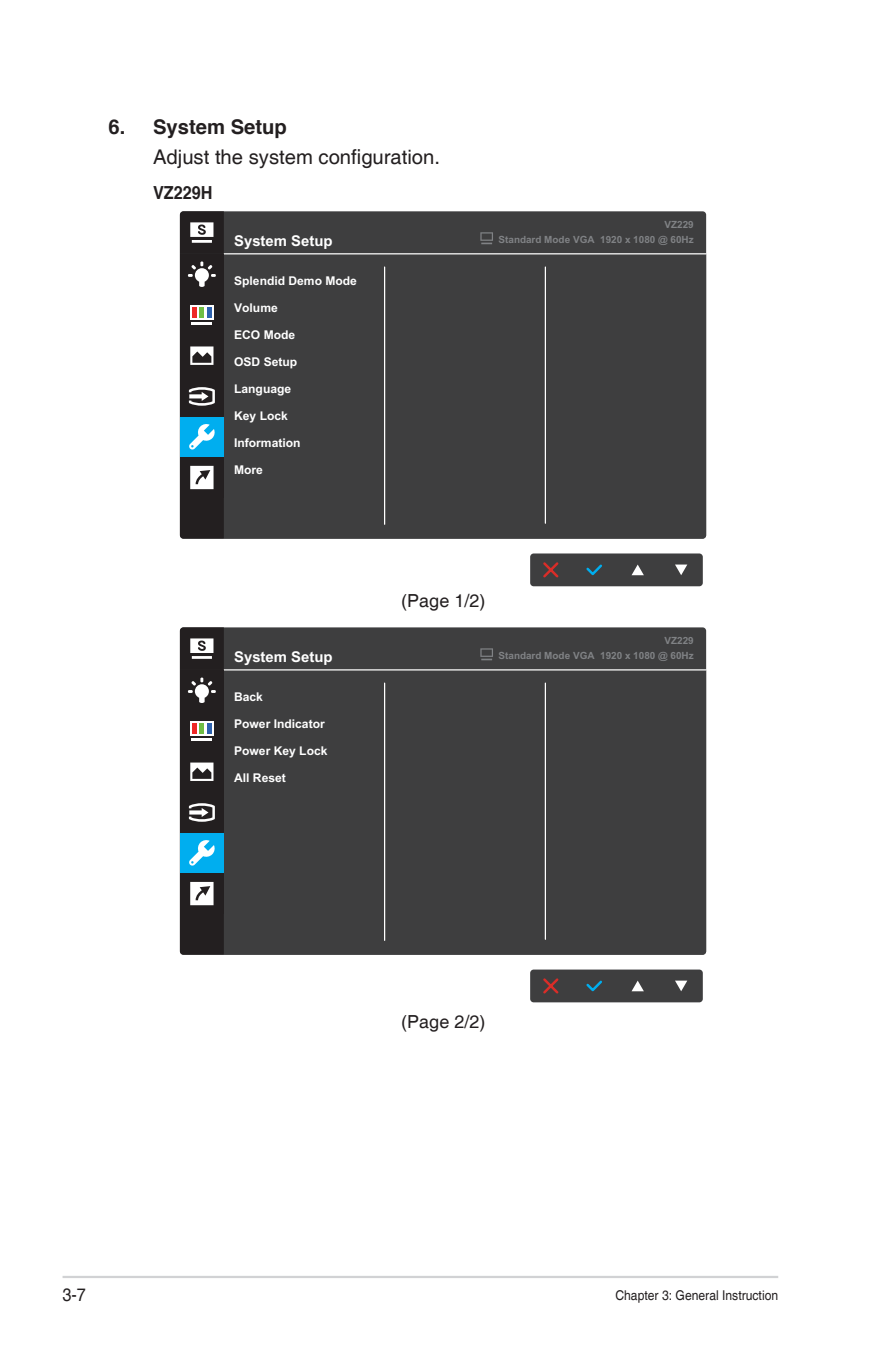
<style>
.page{position:relative;width:893px;height:1346px;background:#fff}
.page>*{position:absolute;margin:0;border:0;box-sizing:border-box;transform-origin:0 0}
.Body_Text_Indent{font:20.25px "Helvetica";color:#231f20}
.List_2{font:700 20.25px "Helvetica";color:#231f20}
.Body_Text{font:18px "Helvetica";color:#231f20}
.Table_Text_-new{font:700 18px "Helvetica";color:#231f20;scale:.9 1}
.Body_Text-2{font:18px "Helvetica";color:#231f20;scale:.9 1}
.t1{font:700 14.85px "Arial";color:#fff}
.t2{font:13.5px "Helvetica";color:#231f20;scale:.9 1}
.t3{font:700 12.15px "Arial";color:#fff}
.t4{font:700 9.9px "Arial";color:#808285}
</style>
<div class="page">
<hr style="left:63px;top:1276px;width:715px;height:2px;background:#d1d2d4">
<div style="left:180px;top:211px;width:526px;height:328px;background:#3e3e3f;border-radius:4px"></div>
<svg style="left:224px;top:254px;width:482px;height:285px"></svg>
<hr style="left:545px;top:267px;width:1px;height:256px;background:#fff">
<hr style="left:384px;top:267px;width:1px;height:257px;background:#fff">
<hr style="left:224px;top:253px;width:482px;height:1px;background:#fff">
<svg style="left:180px;top:211px;width:44px;height:328px;background:#404f56"></svg>
<div style="left:530px;top:553px;width:173px;height:33px;background:#3e3e3f;border-radius:4px"></div>
<svg style="left:543px;top:562px;width:16px;height:16px"></svg>
<svg style="left:586px;top:564px;width:16px;height:12px"></svg>
<svg style="left:675px;top:564px;width:12px;height:11px"></svg>
<svg style="left:631px;top:564px;width:13px;height:11px"></svg>
<svg style="left:480px;top:232px;width:13px;height:12px"></svg>
<div style="left:530px;top:969px;width:173px;height:33px;background:#3e3e3f;border-radius:4px"></div>
<div style="left:180px;top:627px;width:526px;height:328px;background:#3e3e3f;border-radius:4px"></div>
<svg style="left:224px;top:670px;width:482px;height:285px"></svg>
<hr style="left:545px;top:683px;width:1px;height:256px;background:#fff">
<hr style="left:384px;top:683px;width:1px;height:257px;background:#fff">
<svg style="left:543px;top:978px;width:16px;height:16px"></svg>
<svg style="left:586px;top:980px;width:16px;height:12px"></svg>
<svg style="left:675px;top:980px;width:12px;height:11px"></svg>
<svg style="left:631px;top:980px;width:13px;height:11px"></svg>
<hr style="left:224px;top:669px;width:482px;height:1px;background:#fff">
<svg style="left:180px;top:627px;width:44px;height:328px;background:#404f56"></svg>
<svg style="left:480px;top:648px;width:13px;height:12px"></svg>
<p class="List_2" style="left:108px;top:114px;width:180px">6. System Setup</p>
<p class="Body_Text_Indent" style="left:153px;top:145px;width:289px">Adjust the system configuration.</p>
<p class="Table_Text_-new" style="left:153px;top:181px;width:68px">VZ229H</p>
<p class="t1" style="left:234px;top:231px;width:100px">System Setup</p>
<p class="t3" style="left:234px;top:272px;width:124px">Splendid Demo Mode</p>
<p class="t3" style="left:234px;top:299px;width:45px">Volume</p>
<p class="t3" style="left:234px;top:327px;width:63px">ECO Mode</p>
<p class="t3" style="left:234px;top:354px;width:65px">OSD Setup</p>
<p class="t3" style="left:234px;top:381px;width:59px">Language</p>
<p class="t3" style="left:234px;top:408px;width:55px">Key Lock</p>
<p class="t3" style="left:234px;top:435px;width:68px">Information</p>
<p class="t3" style="left:234px;top:462px;width:30px">More</p>
<p class="t4" style="left:664px;top:218px;width:31px">VZ229</p>
<p class="t4" style="left:499px;top:233px;width:197px">Standard Mode VGA 1920 x 1080 @ 60Hz</p>
<p class="t1" style="left:234px;top:647px;width:100px">System Setup</p>
<p class="t3" style="left:234px;top:688px;width:30px">Back</p>
<p class="t3" style="left:234px;top:715px;width:92px">Power Indicator</p>
<p class="t3" style="left:234px;top:743px;width:95px">Power Key Lock</p>
<p class="t3" style="left:234px;top:770px;width:53px">All Reset</p>
<p class="Body_Text" style="left:401px;top:590px;width:86px">(Page 1/2)</p>
<p class="t4" style="left:664px;top:634px;width:31px">VZ229</p>
<p class="t4" style="left:499px;top:649px;width:197px">Standard Mode VGA 1920 x 1080 @ 60Hz</p>
<p class="Body_Text" style="left:401px;top:1011px;width:86px">(Page 2/2)</p>
<h2 class="Body_Text-2" style="left:63px;top:1284px;width:28px">3-7</h2>
<p class="t2" style="left:615px;top:1287px;width:182px">Chapter 3: General Instruction</p>
</div>
